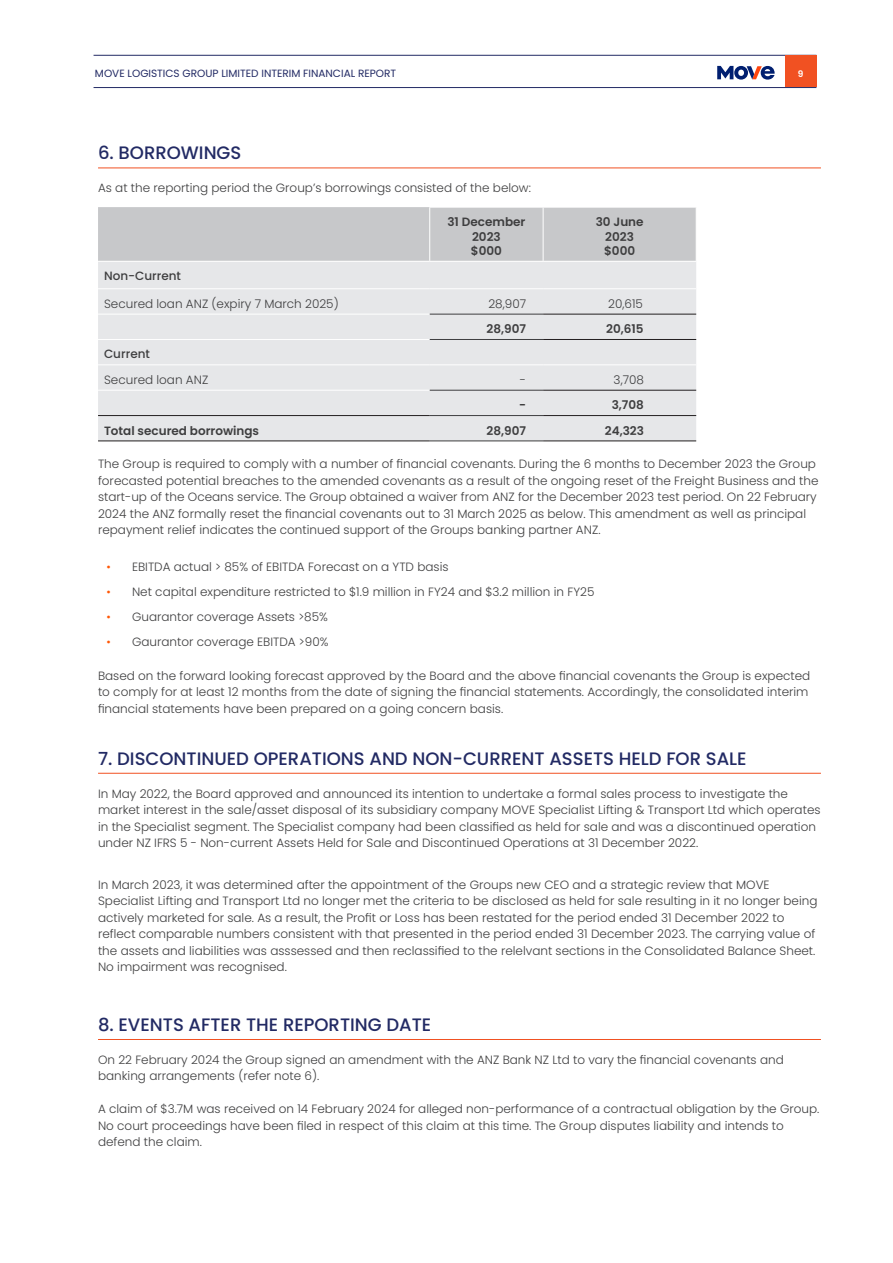
<style>
.page{position:relative;width:893px;height:1263px;background:#fff}
.page>*{position:absolute;margin:0;border:0;box-sizing:border-box;transform-origin:0 0}
.Head_blue_with_orange_underline{font:500 18px "Poppins";color:#222a64}
.Body_2_before{font:300 12px/16.5px "Poppins";color:#3e3e3f}
.Head_blue_with_orange_underline-2{font:300 12px/16.5px "Poppins";color:#3e3e3f}
.Body_no_space_before{font:300 12px/16.5px "Poppins";color:#3e3e3f}
.Body_4_before{font:300 12px/16.5px "Poppins";color:#3e3e3f}
.Body_2_before-2{font:600 12px/14.4px "Poppins";color:#3e3e3f;text-align:center}
.t1{font:500 12px "Poppins";color:#3e3e3f}
.number_table_align{font:300 12px "Poppins";color:#3e3e3f}
.t2{font:10.5px "Poppins";color:#222a64}
.t3{font:600 9px "Poppins";color:#fff}
.s1{color:#ff5806}
</style>
<div class="page">
<hr style="left:94px;top:55px;width:722px;height:1px;background:#222a64">
<hr style="left:94px;top:87px;width:722px;height:1px;background:#222a64">
<div style="left:785px;top:56px;width:31px;height:31px;background:#f15122"></div>
<svg style="left:717px;top:66px;width:58px;height:14px"></svg>
<hr style="left:98px;top:168px;width:723px;height:1px;background:#f15122">
<hr style="left:98px;top:773px;width:723px;height:1px;background:#f15122">
<hr style="left:98px;top:1039px;width:723px;height:1px;background:#f15122">
<div style="left:98px;top:207px;width:598px;height:54px;background:#c7c8ca"></div>
<div style="left:98px;top:262px;width:598px;height:178px;background:#e6e7e9"></div>
<hr style="left:430px;top:440px;width:113px;height:1px;background:#3e3e3f">
<hr style="left:429px;top:207px;width:114px;height:1px;background:#fff">
<hr style="left:429px;top:207px;width:1px;height:54px;background:#fff">
<hr style="left:543px;top:207px;width:1px;height:54px;background:#fff">
<hr style="left:98px;top:288px;width:332px;height:1px;background:#fff">
<hr style="left:430px;top:288px;width:113px;height:1px;background:#fff">
<hr style="left:543px;top:288px;width:153px;height:1px;background:#fff">
<hr style="left:98px;top:314px;width:332px;height:1px;background:#fff">
<hr style="left:98px;top:339px;width:332px;height:1px;background:#fff">
<hr style="left:98px;top:364px;width:332px;height:1px;background:#fff">
<hr style="left:98px;top:390px;width:332px;height:1px;background:#fff">
<hr style="left:430px;top:314px;width:113px;height:1px;background:#3e3e3f">
<hr style="left:430px;top:339px;width:113px;height:1px;background:#3e3e3f">
<hr style="left:543px;top:314px;width:153px;height:1px;background:#231f20">
<hr style="left:543px;top:339px;width:153px;height:1px;background:#231f20">
<hr style="left:430px;top:390px;width:113px;height:1px;background:#3e3e3f">
<hr style="left:430px;top:415px;width:113px;height:1px;background:#3e3e3f">
<hr style="left:543px;top:390px;width:153px;height:1px;background:#231f20">
<hr style="left:98px;top:415px;width:332px;height:1px;background:#231f20">
<hr style="left:543px;top:415px;width:153px;height:1px;background:#231f20">
<hr style="left:98px;top:440px;width:332px;height:1px;background:#231f20">
<hr style="left:543px;top:440px;width:153px;height:1px;background:#231f20">
<hr style="left:543px;top:207px;width:154px;height:1px;background:#fff">
<hr style="left:543px;top:364px;width:153px;height:1px;background:#fff">
<hr style="left:430px;top:364px;width:113px;height:1px;background:#fff">
<p class="t2" style="left:95px;top:67px;width:303px">MOVE LOGISTICS GROUP LIMITED INTERIM FINANCIAL REPORT</p>
<p class="t3" style="left:798px;top:69px;width:7px">9</p>
<p class="Head_blue_with_orange_underline" style="left:98px;top:142px;width:145px">6. BORROWINGS</p>
<p class="Body_no_space_before" style="left:98px;top:180px;width:434px">As at the reporting period the Group’s borrowings consisted of the below:</p>
<p class="Body_2_before-2" style="left:447px;top:215px;width:79px">31 December<br>2023<br>$000</p>
<p class="Body_2_before-2" style="left:596px;top:215px;width:49px">30 June</p>
<p class="Body_2_before-2" style="left:604px;top:229px;width:33px;text-align:left">2023 $000</p>
<p class="t1" style="left:104px;top:269px;width:79px">Non-Current</p>
<p class="Head_blue_with_orange_underline-2" style="left:104px;top:295px;width:236px">Secured loan ANZ (expiry 7 March 2025)</p>
<p class="Body_2_before" style="left:488px;top:295px;width:39px">28,907</p>
<p class="number_table_align" style="left:608px;top:297px;width:36px">20,615</p>
<p class="Body_2_before-2" style="left:487px;top:322px;width:41px">28,907</p>
<p class="Body_2_before-2" style="left:606px;top:322px;width:39px">20,615</p>
<p class="t1" style="left:104px;top:347px;width:47px">Current</p>
<p class="Head_blue_with_orange_underline-2" style="left:104px;top:371px;width:106px">Secured loan ANZ</p>
<p class="Body_2_before" style="left:520px;top:371px;width:8px">-</p>
<p class="Head_blue_with_orange_underline-2" style="left:614px;top:371px;width:32px">3,708</p>
<p class="Body_2_before-2" style="left:519px;top:398px;width:8px">-</p>
<p class="Body_2_before-2" style="left:612px;top:398px;width:34px">3,708</p>
<p class="Body_2_before-2" style="left:104px;top:423px;width:157px">Total secured borrowings</p>
<p class="Body_2_before-2" style="left:487px;top:423px;width:41px">28,907</p>
<p class="Body_2_before-2" style="left:605px;top:423px;width:41px">24,323</p>
<p class="Body_2_before" style="left:98px;top:456px;width:722px">The Group is required to comply with a number of financial covenants. During the 6 months to December 2023 the Group forecasted potential breaches to the amended covenants as a result of the ongoing reset of the Freight Business and the start-up of the Oceans service. The Group obtained a waiver from ANZ for the December 2023 test period. On 22 February 2024 the ANZ formally reset the financial covenants out to 31 March 2025 as below. This amendment as well as principal repayment relief indicates the continued support of the Groups banking partner ANZ.</p>
<p class="Head_blue_with_orange_underline-2" style="left:107px;top:559px;width:343px"><span class="s1">•</span> EBITDA actual &gt; 85% of EBITDA Forecast on a YTD basis</p>
<p class="Head_blue_with_orange_underline-2" style="left:107px;top:584px;width:489px"><span class="s1">•</span> Net capital expenditure restricted to $1.9 million in FY24 and $3.2 million in FY25</p>
<p class="Head_blue_with_orange_underline-2" style="left:107px;top:609px;width:223px"><span class="s1">•</span> Guarantor coverage Assets &gt;85%</p>
<p class="Head_blue_with_orange_underline-2" style="left:107px;top:634px;width:223px"><span class="s1">•</span> Gaurantor coverage EBITDA &gt;90%</p>
<p class="Body_4_before" style="left:98px;top:667px;width:714px">Based on the forward looking forecast approved by the Board and the above financial covenants the Group is expected to comply for at least 12 months from the date of signing the financial statements. Accordingly, the consolidated interim financial statements have been prepared on a going concern basis.</p>
<p class="Head_blue_with_orange_underline" style="left:98px;top:748px;width:650px">7. DISCONTINUED OPERATIONS AND NON-CURRENT ASSETS HELD FOR SALE</p>
<p class="Body_2_before" style="left:98px;top:785px;width:724px">In May 2022, the Board approved and announced its intention to undertake a formal sales process to investigate the market interest in the sale/asset disposal of its subsidiary company MOVE Specialist Lifting &amp; Transport Ltd which operates in the Specialist segment. The Specialist company had been classified as held for sale and was a discontinued operation under NZ IFRS 5 - Non-current Assets Held for Sale and Discontinued Operations at 31 December 2022.</p>
<p class="Head_blue_with_orange_underline-2" style="left:98px;top:876px;width:721px">In March 2023, it was determined after the appointment of the Groups new CEO and a strategic review that MOVE Specialist Lifting and Transport Ltd no longer met the criteria to be disclosed as held for sale resulting in it no longer being actively marketed for sale. As a result, the Profit or Loss has been restated for the period ended 31 December 2022 to reflect comparable numbers consistent with that presented in the period ended 31 December 2023. The carrying value of the assets and liabilities was asssessed and then reclassified to the relelvant sections in the Consolidated Balance Sheet.<br>No impairment was recognised.</p>
<p class="Head_blue_with_orange_underline" style="left:98px;top:1014px;width:335px">8. EVENTS AFTER THE REPORTING DATE</p>
<p class="Body_no_space_before" style="left:98px;top:1051px;width:687px">On 22 February 2024 the Group signed an amendment with the ANZ Bank NZ Ltd to vary the financial covenants and banking arrangements (refer note 6).</p>
<p class="Body_no_space_before" style="left:98px;top:1101px;width:723px">A claim of $3.7M was received on 14 February 2024 for alleged non-performance of a contractual obligation by the Group.<br>No court proceedings have been filed in respect of this claim at this time. The Group disputes liability and intends to defend the claim.</p>
</div>
